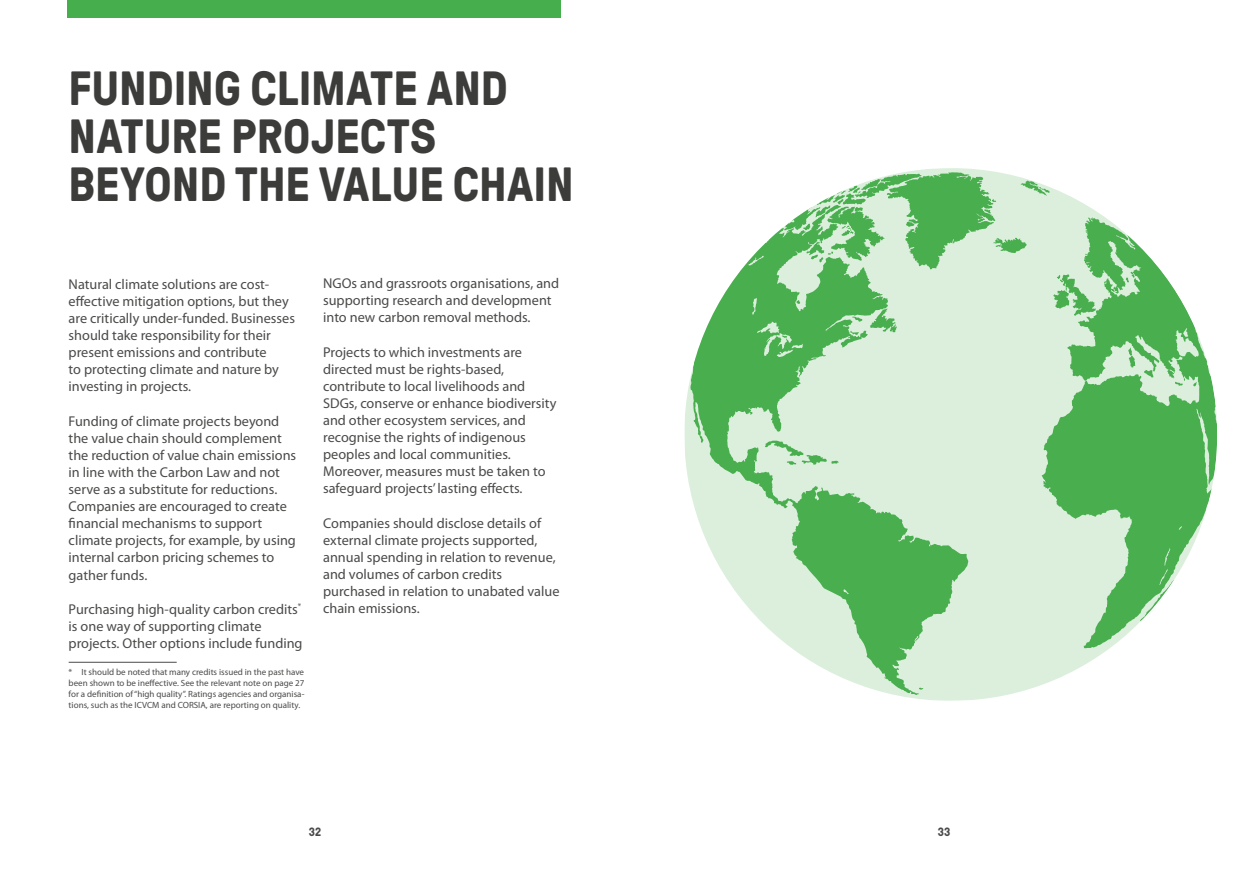
<style>
.page{position:relative;width:1259px;height:893px;background:#fff}
.page>*{position:absolute;margin:0;border:0;box-sizing:border-box;transform-origin:0 0}
.t1{font:700 48px/48px "GT Pressura";letter-spacing:-.01em;color:#3c3c3b}
.t2{font:14.25px/17.1px "Myriad Pro";color:#4a4a49}
.t3{font:700 12px "GT Pressura";color:#4a4a49}
.t4{font:9px/10.8px "Myriad Pro";color:#4a4a49;text-align:justify}
</style>
<div class="page">
<hr style="left:69px;top:662px;width:108px;height:1px;background:#4a4a49">
<div style="left:68px;top:0;width:493px;height:17px;background:#47ae4d"></div>
<svg style="left:684px;top:168px;width:321px;height:533px"></svg>
<svg style="left:690px;top:172px;width:527px;height:523px;fill:#dbefdc"></svg>
<h1 class="t1" style="left:68px;top:65px;width:507px">FUNDING CLIMATE AND<br>NATURE PROJECTS<br>BEYOND THE VALUE CHAIN</h1>
<p class="t2" style="left:69px;top:276px;width:228px">Natural climate solutions are cost&shy;effective mitigation options, but they are critically under-funded. Businesses should take responsibility for their present emissions and contribute<br>to protecting climate and nature by investing in projects.</p>
<p class="t2" style="left:69px;top:413px;width:229px">Funding of climate projects beyond the value chain should complement the reduction of value chain emissions in line with the Carbon Law and not serve as a substitute for reductions.<br>Companies are encouraged to create financial mechanisms to support climate projects, for example, by using internal carbon pricing schemes to gather funds.</p>
<p class="t2" style="left:69px;top:601px;width:235px">Purchasing high-quality carbon credits<sup>* </sup>is one way of supporting climate projects. Other options include funding</p>
<p class="t4" style="left:69px;top:667px;width:237px">* It should be noted that many credits issued in the past have been shown to be ineffective. See the relevant note on page 27 for a definition of “high quality”. Ratings agencies and organisa&shy;tions, such as the ICVCM and CORSIA, are reporting on quality.</p>
<p class="t2" style="left:323px;top:275px;width:238px">NGOs and grassroots organisations, and supporting research and development into new carbon removal methods.</p>
<p class="t2" style="left:323px;top:343px;width:235px">Projects to which investments are directed must be rights-based, contribute to local livelihoods and SDGs, conserve or enhance biodiversity and other ecosystem services, and recognise the rights of indigenous peoples and local communities.<br>Moreover, measures must be taken to safeguard projects’ lasting effects.</p>
<p class="t2" style="left:323px;top:514px;width:238px">Companies should disclose details of external climate projects supported, annual spending in relation to revenue, and volumes of carbon credits purchased in relation to unabated value chain emissions.</p>
<p class="t3" style="left:309px;top:825px;width:14px">32</p>
<p class="t3" style="left:938px;top:825px;width:14px">33</p>
</div>
